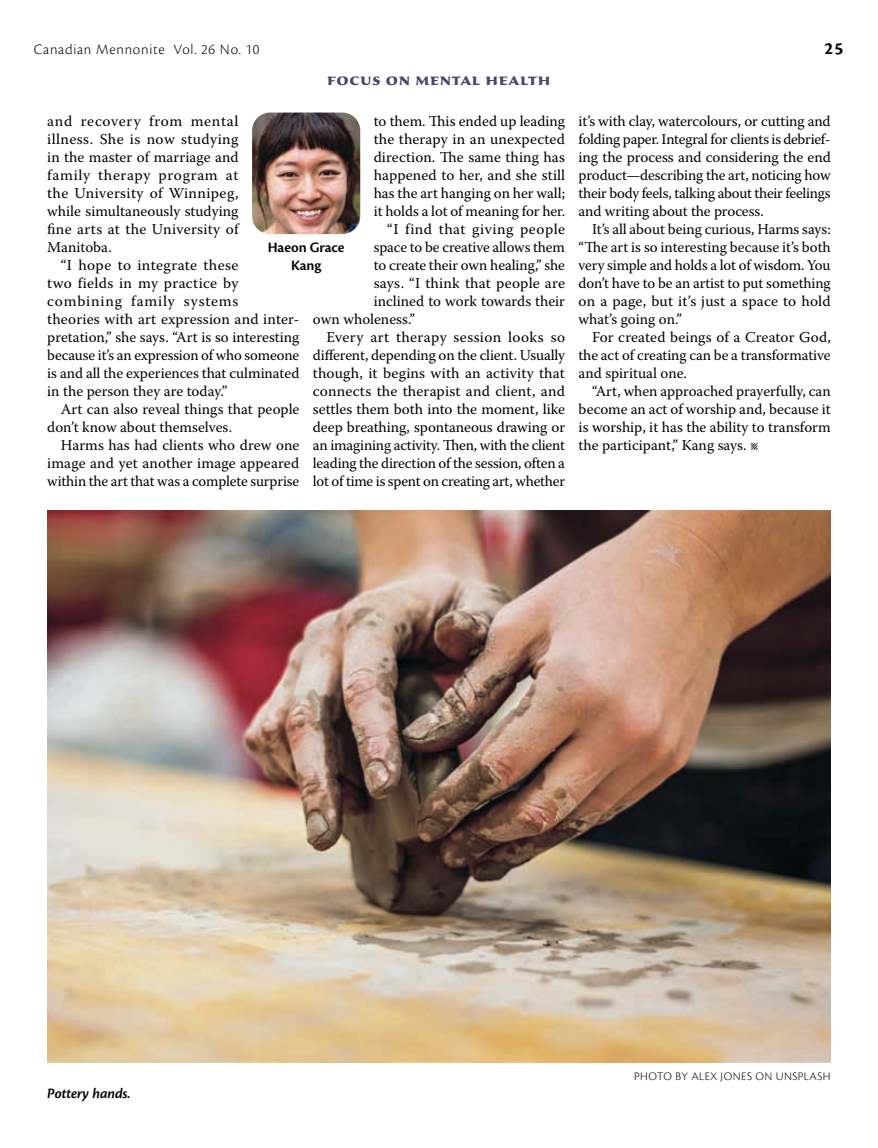
<style>
.page{position:relative;width:878px;height:1148px;background:#fff}
.page>*{position:absolute;margin:0;border:0;box-sizing:border-box;transform-origin:0 0}
.t1{font:700 18px "Sava Pro";letter-spacing:.035em;color:#464768}
.t2{font:700 18px "Cronos Pro";color:#010203}
.t3{font:15px/18px "Warnock Pro";color:#010203;text-align:justify}
.t4{font:15px "Warnock Pro";letter-spacing:.025em;color:#010203}
.t5{font:300 15px "Cronos Pro";letter-spacing:.05em;color:#010203}
.t6{font:15px "Warnock Pro";letter-spacing:.03em;color:#010203}
.t7{font:600 15px/18px "Cronos Pro";color:#010203;text-align:center}
.t8{font:italic 600 15px "Cronos Pro";letter-spacing:-.005em;color:#010203}
.t9{font:300 12px "Cronos Pro";letter-spacing:.04em;color:#010203}
</style>
<div class="page">
<img style="left:47px;top:510px;width:783px;height:552px">
<img style="left:252px;top:112px;width:108px;height:122px">
<p class="t5" style="left:34px;top:41px;width:227px">Canadian Mennonite Vol. 26 No. 10</p>
<p class="t2" style="left:824px;top:38px;width:20px">25</p>
<p class="t1" style="left:327px;top:67px;width:225px">focus on mental health</p>
<p class="t3" style="left:47px;top:112px;width:193px">and recovery from mental illness. She is now studying in the master of marriage and family therapy program at the University of Winnipeg, while simultaneously studying fine arts at the University of Manitoba.</p>
<p class="t3" style="left:47px;top:256px;width:254px;text-align:left;text-indent:14px">“I hope to integrate these<br>two fields in my practice by combining family systems<br>theories with art expression and inter&shy;pretation,” she says. “Art is so interesting because it’s an expression of who someone is and all the experiences that culminated in the person they are today.”</p>
<p class="t3" style="left:47px;top:400px;width:254px;text-indent:14px">Art can also reveal things that people don’t know about themselves.</p>
<p class="t3" style="left:47px;top:436px;width:254px;text-indent:14px">Harms has had clients who drew one image and yet another image appeared within the art that was a complete surprise</p>
<p class="t3" style="left:374px;top:112px;width:193px">to them. This ended up leading</p>
<p class="t3" style="left:374px;top:130px;width:193px">the therapy in an unexpected</p>
<p class="t3" style="left:374px;top:148px;width:193px">direction. The same thing has</p>
<p class="t3" style="left:374px;top:166px;width:193px">happened to her, and she still</p>
<p class="t3" style="left:374px;top:184px;width:193px">has the art hanging on her wall;</p>
<p class="t3" style="left:374px;top:202px;width:193px">it holds a lot of meaning for her.</p>
<p class="t6" style="left:387px;top:220px;width:179px">“I find that giving people</p>
<p class="t3" style="left:374px;top:238px;width:193px">space to be creative allows them</p>
<p class="t3" style="left:374px;top:256px;width:193px">to create their own healing,” she</p>
<p class="t3" style="left:374px;top:274px;width:193px">says. “I think that people are</p>
<p class="t3" style="left:374px;top:292px;width:193px">inclined to work towards their</p>
<p class="t3" style="left:313px;top:310px;width:104px">own wholeness.”</p>
<p class="t4" style="left:326px;top:328px;width:240px">Every art therapy session looks so</p>
<p class="t3" style="left:313px;top:346px;width:254px">different, depending on the client. Usually</p>
<p class="t3" style="left:313px;top:364px;width:253px">though, it begins with an activity that</p>
<p class="t3" style="left:313px;top:382px;width:253px">connects the therapist and client, and</p>
<p class="t3" style="left:313px;top:400px;width:254px">settles them both into the moment, like</p>
<p class="t3" style="left:313px;top:418px;width:254px">deep breathing, spontaneous drawing or</p>
<p class="t3" style="left:313px;top:436px;width:254px">an imagining activity. Then, with the client</p>
<p class="t3" style="left:313px;top:454px;width:253px">leading the direction of the session, often a</p>
<p class="t3" style="left:313px;top:472px;width:253px">lot of time is spent on creating art, whether</p>
<p class="t3" style="left:578px;top:112px;width:254px">it’s with clay, watercolours, or cutting and folding paper. Integral for clients is debrief&shy;ing the process and considering the end product—describing the art, noticing how their body feels, talking about their feelings and writing about the process.</p>
<p class="t3" style="left:578px;top:220px;width:254px;text-indent:14px">It’s all about being curious, Harms says: “The art is so interesting because it’s both very simple and holds a lot of wisdom. You don’t have to be an artist to put something on a page, but it’s just a space to hold what’s going on.”</p>
<p class="t3" style="left:578px;top:328px;width:254px;text-indent:14px">For created beings of a Creator God, the act of creating can be a transformative and spiritual one.</p>
<p class="t3" style="left:578px;top:382px;width:254px;text-indent:14px">“Art, when approached prayerfully, can become an act of worship and, because it is worship, it has the ability to transform the participant,” Kang says. l</p>
<p class="t7" style="left:268px;top:239px;width:78px">Haeon Grace<br>Kang</p>
<p class="t8" style="left:47px;top:1085px;width:85px">Pottery hands.</p>
<p class="t9" style="left:634px;top:1069px;width:198px">PHOTO BY ALEX JONES ON UNSPLASH</p>
</div>
